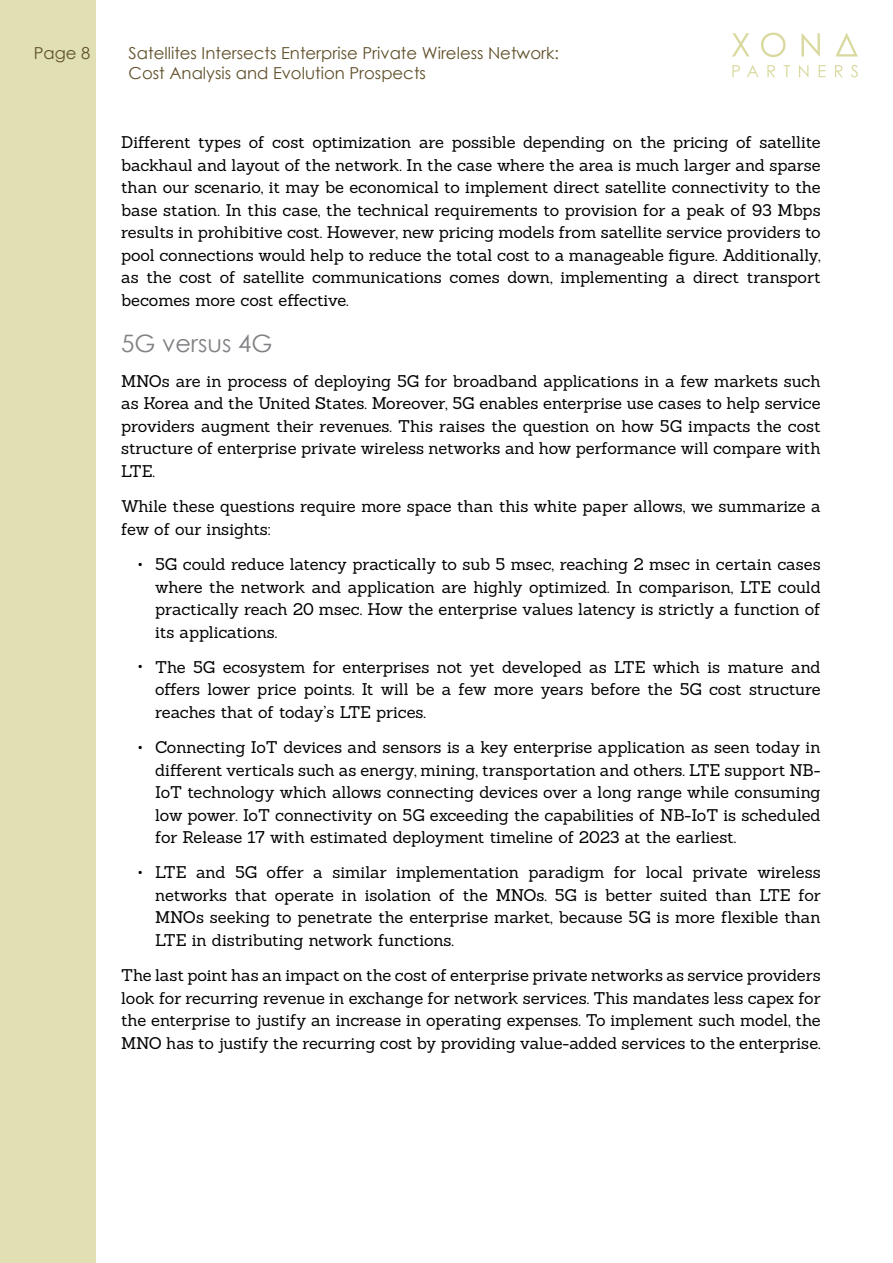
<style>
.page{position:relative;width:893px;height:1263px;background:#fff}
.page>*{position:absolute;margin:0;border:0;box-sizing:border-box;transform-origin:0 0}
.t1{font:24px "Century Gothic";color:#808285}
.t2{font:16.5px/22.5px "Sanchez";letter-spacing:-.005em;color:#000;text-align:justify}
.t3{font:16.5px/19.8px "Century Gothic";color:#60502a}
</style>
<div class="page">
<div style="left:0;top:0;width:96px;height:1263px;background:#e0e0b2"></div>
<svg style="left:732px;top:65px;width:8px;height:12px"></svg>
<svg style="left:747px;top:65px;width:11px;height:12px"></svg>
<svg style="left:767px;top:65px;width:8px;height:12px"></svg>
<svg style="left:783px;top:65px;width:7px;height:12px"></svg>
<svg style="left:799px;top:65px;width:9px;height:12px"></svg>
<svg style="left:819px;top:65px;width:6px;height:12px"></svg>
<svg style="left:835px;top:65px;width:8px;height:12px"></svg>
<svg style="left:851px;top:65px;width:7px;height:13px"></svg>
<svg style="left:732px;top:33px;width:17px;height:23px"></svg>
<svg style="left:761px;top:33px;width:25px;height:24px"></svg>
<svg style="left:801px;top:33px;width:19px;height:23px"></svg>
<svg style="left:835px;top:33px;width:23px;height:23px"></svg>
<p class="t3" style="left:34px;top:43px;width:58px">Page 8</p>
<p class="t3" style="left:129px;top:43px;width:432px">Satellites Intersects Enterprise Private Wireless Network:<br>Cost Analysis and Evolution Prospects</p>
<p class="t2" style="left:121px;top:131px;width:701px">Different types of cost optimization are possible depending on the pricing of satellite backhaul and layout of the network. In the case where the area is much larger and sparse than our scenario, it may be economical to implement direct satellite connectivity to the base station. In this case, the technical requirements to provision for a peak of 93 Mbps results in prohibitive cost. However, new pricing models from satellite service providers to pool connections would help to reduce the total cost to a manageable figure. Additionally, as the cost of satellite communications comes down, implementing a direct transport becomes more cost effective.</p>
<h1 class="t1" style="left:121px;top:328px;width:153px">5G versus 4G</h1>
<p class="t2" style="left:121px;top:370px;width:701px">MNOs are in process of deploying 5G for broadband applications in a few markets such as Korea and the United States. Moreover, 5G enables enterprise use cases to help service providers augment their revenues. This raises the question on how 5G impacts the cost structure of enterprise private wireless networks and how performance will compare with LTE.</p>
<p class="t2" style="left:121px;top:495px;width:701px">While these questions require more space than this white paper allows, we summarize a few of our insights:</p>
<p class="t2" style="left:155px;top:553px;width:667px">5G could reduce latency practically to sub 5 msec, reaching 2 msec in certain cases where the network and application are highly optimized. In comparison, LTE could practically reach 20 msec. How the enterprise values latency is strictly a function of its applications.</p>
<p class="t2" style="left:155px;top:655px;width:667px">The 5G ecosystem for enterprises not yet developed as LTE which is mature and offers lower price points. It will be a few more years before the 5G cost structure reaches that of today’s LTE prices.</p>
<p class="t2" style="left:155px;top:736px;width:667px">Connecting IoT devices and sensors is a key enterprise application as seen today in different verticals such as energy, mining, transportation and others. LTE support NB-IoT technology which allows connecting devices over a long range while consuming low power. IoT connectivity on 5G exceeding the capabilities of NB-IoT is scheduled for Release 17 with estimated deployment timeline of 2023 at the earliest.</p>
<p class="t2" style="left:155px;top:861px;width:667px">LTE and 5G offer a similar implementation paradigm for local private wireless networks that operate in isolation of the MNOs. 5G is better suited than LTE for MNOs seeking to penetrate the enterprise market, because 5G is more flexible than LTE in distributing network functions.</p>
<p class="t2" style="left:121px;top:964px;width:701px">The last point has an impact on the cost of enterprise private networks as service providers look for recurring revenue in exchange for network services. This mandates less capex for the enterprise to justify an increase in operating expenses. To implement such model, the MNO has to justify the recurring cost by providing value-added services to the enterprise.</p>
<p class="t2" style="left:138px;top:552px;width:6px">•</p>
<p class="t2" style="left:138px;top:655px;width:6px">•</p>
<p class="t2" style="left:138px;top:735px;width:6px">•</p>
<p class="t2" style="left:138px;top:860px;width:6px">•</p>
</div>
